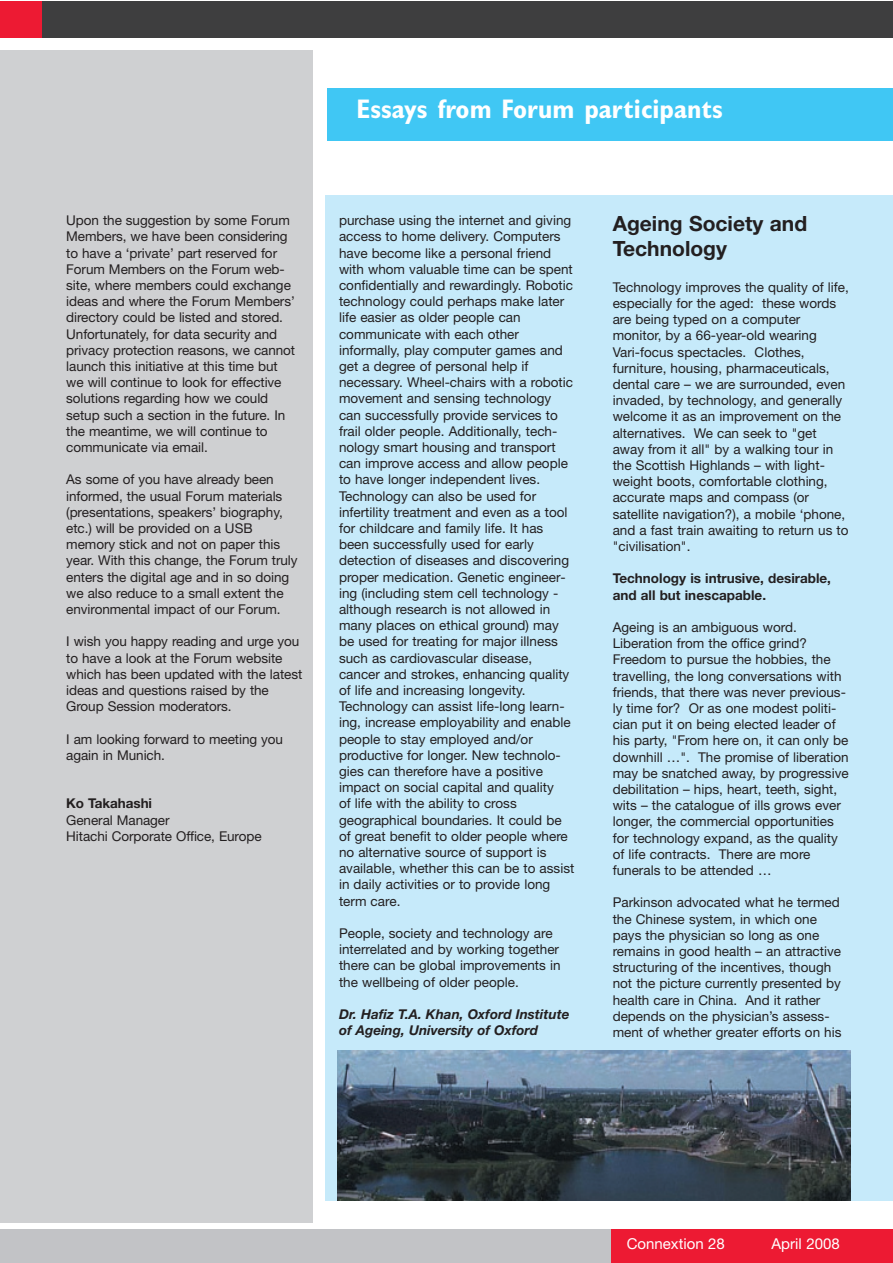
<style>
.page{position:relative;width:893px;height:1263px;background:#fff}
.page>*{position:absolute;margin:0;border:0;box-sizing:border-box;transform-origin:0 0}
.t1{font:700 condensed 27px "Gill Sans";color:#fff}
.t2{font:700 21px/25.2px "Helvetica Neue";color:#231f20}
.t3{font:15px "Helvetica Neue";color:#fff}
.t4{font:13.5px/16.2px "Helvetica Neue";color:#231f20}
.t5{font:700 13.5px/16.2px "Helvetica Neue";color:#231f20}
.t6{font:italic 700 13.5px/16.2px "Helvetica Neue";color:#231f20}
</style>
<div class="page">
<div style="left:0;top:51px;width:312px;height:1172px;background:#cfd0d2"></div>
<div style="left:325px;top:195px;width:567px;height:1006px;background:#c6eafa"></div>
<div style="left:0;top:2px;width:43px;height:36px;background:#ed1a33"></div>
<div style="left:43px;top:2px;width:849px;height:36px;background:#3e3e3f"></div>
<div style="left:327px;top:88px;width:565px;height:53px;background:#40c7f4"></div>
<img style="left:337px;top:1050px;width:513px;height:151px">
<div style="left:0;top:1230px;width:892px;height:33px;background:#c2c3c6"></div>
<div style="left:611px;top:1230px;width:281px;height:33px;background:#ed1a33"></div>
<p class="t4" style="left:66px;top:214px;width:230px">Upon the suggestion by some Forum Members, we have been considering to have a ‘private’ part reserved for Forum Members on the Forum web&shy;site, where members could exchange ideas and where the Forum Members’ directory could be listed and stored.<br>Unfortunately, for data security and privacy protection reasons, we cannot launch this initiative at this time but we will continue to look for effective solutions regarding how we could setup such a section in the future. In the meantime, we will continue to communicate via email.</p>
<p class="t4" style="left:66px;top:473px;width:233px">As some of you have already been informed, the usual Forum materials (presentations, speakers’ biography, etc.) will be provided on a USB memory stick and not on paper this year. With this change, the Forum truly enters the digital age and in so doing we also reduce to a small extent the environmental impact of our Forum.</p>
<p class="t4" style="left:66px;top:635px;width:237px">I wish you happy reading and urge you to have a look at the Forum website which has been updated with the latest ideas and questions raised by the Group Session moderators.</p>
<p class="t4" style="left:66px;top:732px;width:218px">I am looking forward to meeting you again in Munich.</p>
<p class="t5" style="left:66px;top:797px;width:87px">Ko Takahashi</p>
<p class="t4" style="left:66px;top:813px;width:197px">General Manager<br>Hitachi Corporate Office, Europe</p>
<h1 class="t1" style="left:356px;top:99px;width:368px">Essays from Forum participants</h1>
<p class="t4" style="left:339px;top:214px;width:237px">purchase using the internet and giving access to home delivery. Computers have become like a personal friend with whom valuable time can be spent confidentially and rewardingly. Robotic technology could perhaps make later life easier as older people can communicate with each other informally, play computer games and get a degree of personal help if necessary. Wheel-chairs with a robotic movement and sensing technology can successfully provide services to frail older people. Additionally, tech&shy;nology smart housing and transport can improve access and allow people to have longer independent lives.<br>Technology can also be used for infertility treatment and even as a tool for childcare and family life. It has been successfully used for early detection of diseases and discovering proper medication. Genetic engineer&shy;ing (including stem cell technology - although research is not allowed in many places on ethical ground) may be used for treating for major illness such as cardiovascular disease, cancer and strokes, enhancing quality of life and increasing longevity.<br>Technology can assist life-long learn&shy;ing, increase employability and enable people to stay employed and/or productive for longer. New technolo&shy;gies can therefore have a positive impact on social capital and quality<br>of life with the ability to cross geographical boundaries. It could be of great benefit to older people where no alternative source of support is available, whether this can be to assist in daily activities or to provide long term care.</p>
<p class="t4" style="left:339px;top:926px;width:223px">People, society and technology are interrelated and by working together there can be global improvements in the wellbeing of older people.</p>
<p class="t6" style="left:339px;top:1007px;width:232px">Dr. Hafiz T.A. Khan, Oxford Institute of Ageing, University of Oxford</p>
<h2 class="t2" style="left:612px;top:212px;width:196px">Ageing Society and<br>Technology</h2>
<p class="t4" style="left:612px;top:280px;width:238px">Technology improves the quality of life, especially for the aged: these words are being typed on a computer monitor, by a 66-year-old wearing Vari-focus spectacles. Clothes, furniture, housing, pharmaceuticals, dental care – we are surrounded, even invaded, by technology, and generally welcome it as an improvement on the alternatives. We can seek to "get away from it all" by a walking tour in the Scottish Highlands – with light&shy;weight boots, comfortable clothing, accurate maps and compass (or satellite navigation?), a mobile ‘phone, and a fast train awaiting to return us to "civilisation".</p>
<p class="t5" style="left:612px;top:572px;width:220px">Technology is intrusive, desirable, and all but inescapable.</p>
<p class="t4" style="left:612px;top:620px;width:237px">Ageing is an ambiguous word.<br>Liberation from the office grind?<br>Freedom to pursue the hobbies, the travelling, the long conversations with friends, that there was never previous&shy;ly time for? Or as one modest politi&shy;cian put it on being elected leader of his party, "From here on, it can only be downhill …". The promise of liberation may be snatched away, by progressive debilitation – hips, heart, teeth, sight, wits – the catalogue of ills grows ever longer, the commercial opportunities for technology expand, as the quality of life contracts. There are more funerals to be attended …</p>
<p class="t4" style="left:612px;top:896px;width:230px">Parkinson advocated what he termed the Chinese system, in which one pays the physician so long as one remains in good health – an attractive structuring of the incentives, though not the picture currently presented by health care in China. And it rather depends on the physician’s assess&shy;ment of whether greater efforts on his</p>
<p class="t3" style="left:626px;top:1238px;width:100px">Connextion 28</p>
<p class="t3" style="left:771px;top:1238px;width:70px">April 2008</p>
</div>
